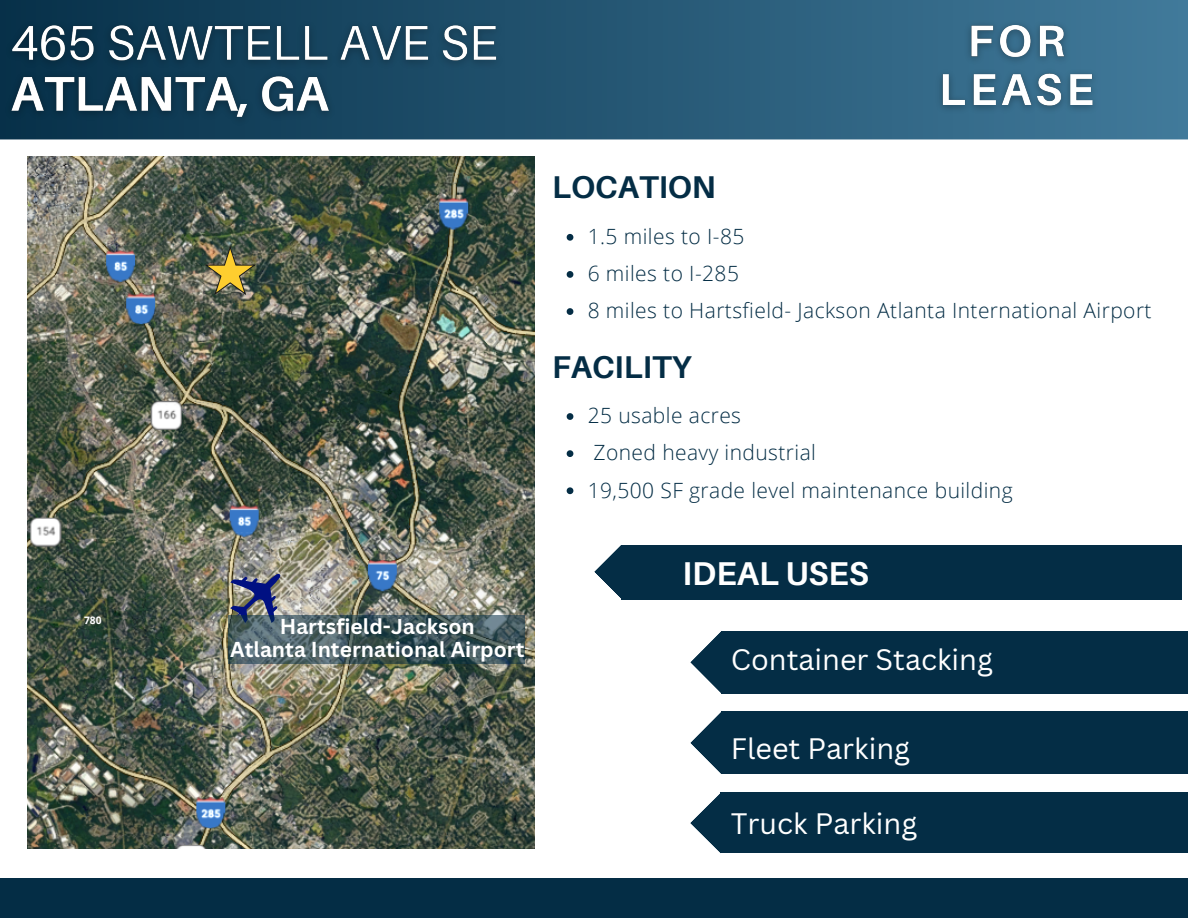
<style>
.page{position:relative;width:1188px;height:918px;background:#fff}
.page>*{position:absolute;margin:0;border:0;box-sizing:border-box;transform-origin:0 0}
.t1{font:700 33px "Aileron";color:#fff}
.t2{font:700 31.5px "Aileron";color:#042d45}
.t3{font:28.8px "Canva Sans";color:#fff}
.t4{font:300 21px "Open Sans";letter-spacing:.02em;color:#042d45}
.t5{font:700 21px "Canva Sans";color:#fff}
.t6{font:700 10.2px "Open Sans";color:#fff}
</style>
<div class="page">
<div style="left:721px;top:631px;width:467px;height:62px;background:#042d45"></div>
<svg style="left:690px;top:631px;width:62px;height:63px"></svg>
<div style="left:721px;top:712px;width:467px;height:62px;background:#042d45"></div>
<svg style="left:690px;top:712px;width:31px;height:62px"></svg>
<img style="left:28px;top:157px;width:506px;height:691px">
<img style="left:203px;top:246px;width:54px;height:50px">
<svg style="left:0;top:0;width:1188px;height:139px;background:#2d607e"></svg>
<div style="left:721px;top:793px;width:467px;height:60px;background:#042d45"></div>
<svg style="left:690px;top:793px;width:31px;height:60px"></svg>
<div style="left:0;top:879px;width:1188px;height:39px;background:#042d45"></div>
<svg style="left:230px;top:572px;width:52px;height:43px;background:#676b87"></svg>
<svg style="left:228px;top:615px;width:297px;height:48px;background:#42595e"></svg>
<svg style="left:567px;top:234px;width:6px;height:7px"></svg>
<svg style="left:567px;top:271px;width:6px;height:7px"></svg>
<svg style="left:567px;top:308px;width:6px;height:7px"></svg>
<svg style="left:567px;top:413px;width:6px;height:7px"></svg>
<svg style="left:567px;top:450px;width:6px;height:7px"></svg>
<svg style="left:567px;top:487px;width:6px;height:7px"></svg>
<img style="left:0;top:2px;width:510px;height:136px">
<img style="left:928px;top:4px;width:181px;height:126px">
<div style="left:621px;top:545px;width:561px;height:54px;background:#042d45"></div>
<svg style="left:594px;top:545px;width:27px;height:53px"></svg>
<p class="t6" style="left:84px;top:614px;width:19px">780</p>
<p class="t5" style="left:280px;top:612px;width:196px">Hartsfield-Jackson</p>
<p class="t5" style="left:230px;top:634px;width:296px">Atlanta International Airport</p>
<p class="t2" style="left:552px;top:167px;width:165px">LOCATION</p>
<p class="t4" style="left:588px;top:222px;width:158px">1.5 miles to I-85</p>
<p class="t4" style="left:588px;top:259px;width:153px">6 miles to I-285</p>
<p class="t4" style="left:588px;top:296px;width:565px">8 miles to Hartsfield- Jackson Atlanta International Airport</p>
<p class="t2" style="left:552px;top:347px;width:141px">FACILITY</p>
<p class="t4" style="left:588px;top:401px;width:155px">25 usable acres</p>
<p class="t4" style="left:594px;top:438px;width:224px">Zoned heavy industrial</p>
<p class="t4" style="left:588px;top:475px;width:426px">19,500 SF grade level maintenance building</p>
<p class="t1" style="left:683px;top:553px;width:188px">IDEAL USES</p>
<p class="t3" style="left:731px;top:640px;width:264px">Container Stacking</p>
<p class="t3" style="left:731px;top:728px;width:181px">Fleet Parking</p>
<p class="t3" style="left:731px;top:803px;width:188px">Truck Parking</p>
</div>
